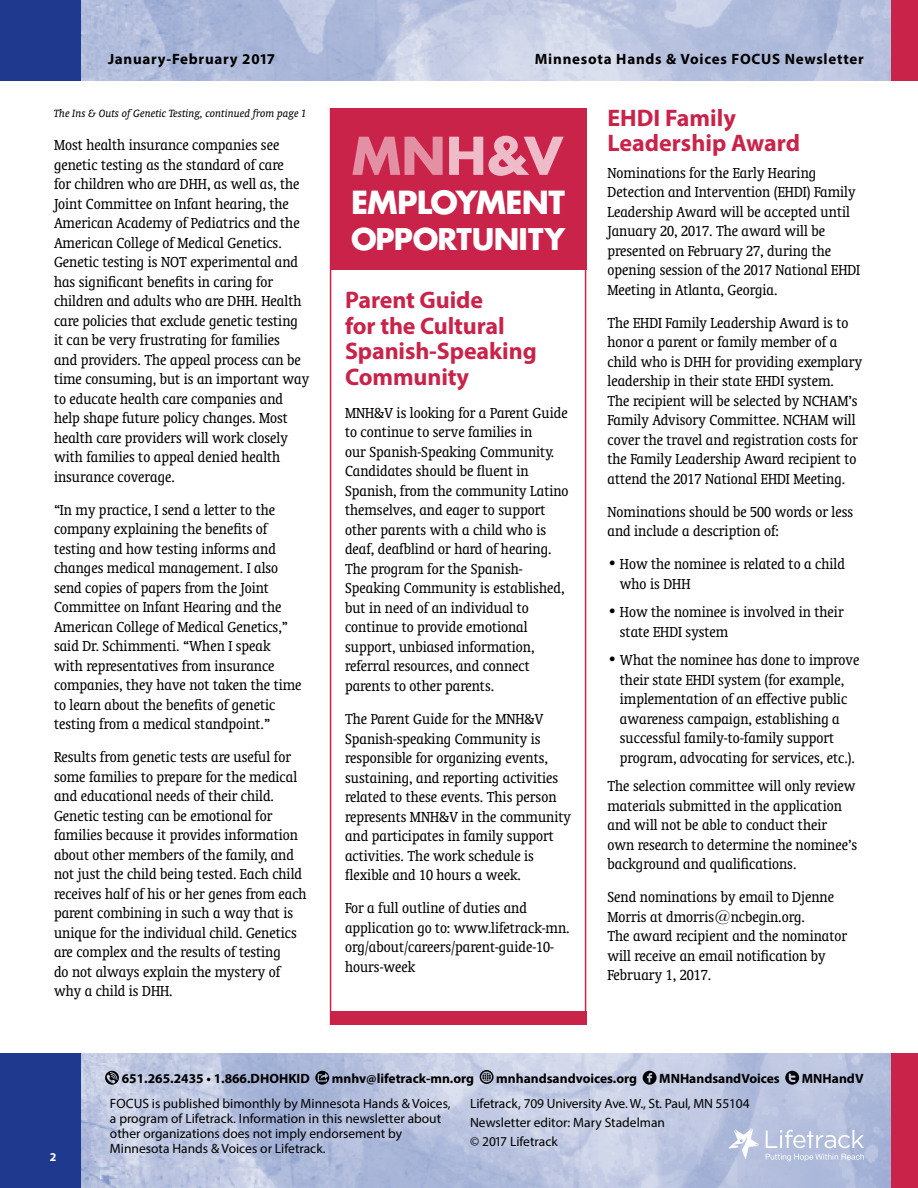
<style>
.page{position:relative;width:918px;height:1188px;background:#fff}
.page>*{position:absolute;margin:0;border:0;box-sizing:border-box;transform-origin:0 0}
.t1{font:700 31.05px "Futura";letter-spacing:-.025em;color:#fff}
.t2{font:700 29.1px "Futura";letter-spacing:-.025em;color:#fff}
.t3{font:700 24px/25.5px "Myriad Pro";letter-spacing:-.005em;color:#c9234a}
.t4{font:condensed 16.5px/19.5px "Oranda BT";color:#000}
.t5{font:700 15px "Myriad Pro";letter-spacing:.05em;color:#000}
.t6{font:13.5px/15px "Myriad Pro";color:#000}
.t7{font:700 13.5px "Myriad Pro";color:#000}
.t8{font:italic 12px "Oranda BT";letter-spacing:-.005em;color:#000}
.t9{font:700 12px "Myriad Pro";color:#fff}
</style>
<div class="page">
<img style="left:81px;top:0;width:810px;height:81px">
<img style="left:81px;top:1053px;width:810px;height:135px">
<svg style="left:105px;top:1071px;width:14px;height:14px"></svg>
<svg style="left:315px;top:1071px;width:14px;height:14px"></svg>
<svg style="left:480px;top:1070px;width:14px;height:14px"></svg>
<svg style="left:643px;top:1071px;width:14px;height:14px"></svg>
<svg style="left:785px;top:1071px;width:14px;height:14px"></svg>
<div style="left:891px;top:1053px;width:27px;height:135px;background:#c9234a"></div>
<div style="left:0;top:1053px;width:81px;height:135px;background:#1e398d"></div>
<svg style="left:729px;top:1128px;width:31px;height:32px"></svg>
<svg style="left:766px;top:1154px;width:98px;height:7px"></svg>
<svg style="left:766px;top:1130px;width:98px;height:18px"></svg>
<div style="left:891px;top:0;width:27px;height:81px;background:#c9234a"></div>
<div style="left:0;top:0;width:81px;height:81px;background:#1e398d"></div>
<div style="left:330px;top:1011px;width:256px;height:14px;background:#c9234a"></div>
<div style="left:330px;top:108px;width:256px;height:162px;background:#c9234a"></div>
<svg style="left:449px;top:136px;width:115px;height:40px"></svg>
<svg style="left:352px;top:137px;width:91px;height:38px"></svg>
<p class="t5" style="left:108px;top:50px;width:169px">January-February 2017</p>
<p class="t5" style="left:535px;top:50px;width:331px">Minnesota Hands &amp; Voices FOCUS Newsletter</p>
<p class="t8" style="left:54px;top:107px;width:254px">The Ins &amp; Outs of Genetic Testing, continued from page 1</p>
<h3 class="t3" style="left:608px;top:104px;width:194px">EHDI Family<br>Leadership Award</h3>
<p class="t4" style="left:608px;top:163px;width:254px">Nominations for the Early Hearing Detection and Intervention (EHDI) Family Leadership Award will be accepted until January 20, 2017. The award will be presented on February 27, during the opening session of the 2017 National EHDI Meeting in Atlanta, Georgia.</p>
<p class="t4" style="left:608px;top:313px;width:256px">The EHDI Family Leadership Award is to honor a parent or family member of a child who is DHH for providing exemplary leadership in their state EHDI system.<br>The recipient will be selected by NCHAM’s Family Advisory Committee. NCHAM will cover the travel and registration costs for the Family Leadership Award recipient to attend the 2017 National EHDI Meeting.</p>
<p class="t4" style="left:608px;top:502px;width:247px">Nominations should be 500 words or less and include a description of:</p>
<p class="t4" style="left:620px;top:554px;width:226px;text-indent:-12px">• How the nominee is related to a child who is DHH</p>
<p class="t4" style="left:620px;top:602px;width:225px;text-indent:-12px">• How the nominee is involved in their state EHDI system</p>
<p class="t4" style="left:620px;top:650px;width:241px;text-indent:-12px">• What the nominee has done to improve their state EHDI system (for example, implementation of an effective public awareness campaign, establishing a successful family-to-family support program, advocating for services, etc.).</p>
<p class="t4" style="left:608px;top:776px;width:251px">The selection committee will only review materials submitted in the application and will not be able to conduct their own research to determine the nominee’s background and qualifications.</p>
<p class="t4" style="left:608px;top:887px;width:241px">Send nominations by email to Djenne<br>Morris at dmorris@ncbegin.org.<br>The award recipient and the nominator will receive an email notification by<br>February 1, 2017.</p>
<p class="t4" style="left:54px;top:135px;width:257px">Most health insurance companies see genetic testing as the standard of care<br>for children who are DHH, as well as, the Joint Committee on Infant hearing, the American Academy of Pediatrics and the American College of Medical Genetics.<br>Genetic testing is NOT experimental and has significant benefits in caring for children and adults who are DHH. Health care policies that exclude genetic testing it can be very frustrating for families<br>and providers. The appeal process can be time consuming, but is an important way to educate health care companies and help shape future policy changes. Most health care providers will work closely with families to appeal denied health insurance coverage.</p>
<p class="t4" style="left:54px;top:500px;width:249px">“In my practice, I send a letter to the company explaining the benefits of testing and how testing informs and changes medical management. I also send copies of papers from the Joint Committee on Infant Hearing and the American College of Medical Genetics,” said Dr. Schimmenti. “When I speak with representatives from insurance companies, they have not taken the time to learn about the benefits of genetic testing from a medical standpoint.”</p>
<p class="t4" style="left:54px;top:747px;width:254px">Results from genetic tests are useful for some families to prepare for the medical and educational needs of their child.<br>Genetic testing can be emotional for families because it provides information about other members of the family, and not just the child being tested. Each child receives half of his or her genes from each parent combining in such a way that is unique for the individual child. Genetics are complex and the results of testing<br>do not always explain the mystery of why a child is DHH.</p>
<h1 class="t1" style="left:351px;top:181px;width:216px">EMPLOYMENT</h1>
<h2 class="t2" style="left:351px;top:219px;width:216px">OPPORTUNITY</h2>
<h3 class="t3" style="left:345px;top:287px;width:193px">Parent Guide<br>for the Cultural<br>Spanish-Speaking<br>Community</h3>
<p class="t4" style="left:345px;top:403px;width:225px">MNH&amp;V is looking for a Parent Guide to continue to serve families in<br>our Spanish-Speaking Community.<br>Candidates should be fluent in<br>Spanish, from the community Latino themselves, and eager to support other parents with a child who is deaf, deafblind or hard of hearing.<br>The program for the Spanish-<br>Speaking Community is established, but in need of an individual to continue to provide emotional support, unbiased information, referral resources, and connect parents to other parents.</p>
<p class="t4" style="left:345px;top:709px;width:228px">The Parent Guide for the MNH&amp;V Spanish-speaking Community is responsible for organizing events, sustaining, and reporting activities related to these events. This person represents MNH&amp;V in the community and participates in family support activities. The work schedule is flexible and 10 hours a week.</p>
<p class="t4" style="left:345px;top:898px;width:226px">For a full outline of duties and application go to: www.lifetrack-mn. org/about/careers/parent-guide-10- hours-week</p>
<p class="t9" style="left:50px;top:1149px;width:8px">2</p>
<p class="t7" style="left:122px;top:1070px;width:190px">651.265.2435 • 1.866.DHOHKID</p>
<p class="t7" style="left:332px;top:1070px;width:144px">mnhv@lifetrack-mn.org</p>
<p class="t7" style="left:496px;top:1070px;width:142px">mnhandsandvoices.org</p>
<p class="t7" style="left:659px;top:1070px;width:122px">MNHandsandVoices</p>
<p class="t7" style="left:802px;top:1070px;width:63px">MNHandV</p>
<p class="t6" style="left:110px;top:1096px;width:342px">FOCUS is published bimonthly by Minnesota Hands &amp; Voices, a program of Lifetrack. Information in this newsletter about other organizations does not imply endorsement by Minnesota Hands &amp; Voices or Lifetrack.</p>
<p class="t6" style="left:470px;top:1094px;width:281px;line-height:18.8px">Lifetrack, 709 University Ave. W., St. Paul, MN 55104<br>Newsletter editor: Mary Stadelman<br>© 2017 Lifetrack</p>
</div>
